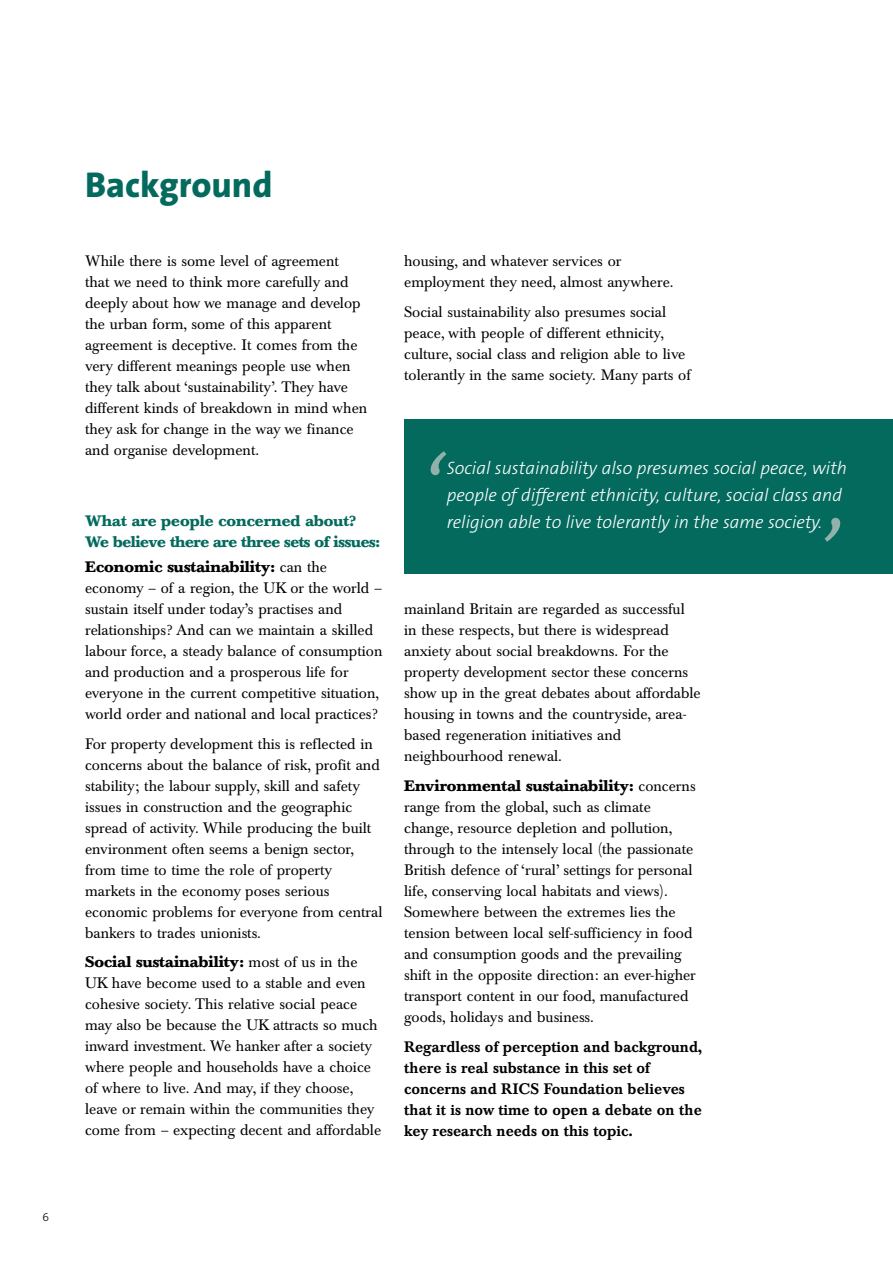
<style>
.page{position:relative;width:893px;height:1262px;background:#fff}
.page>*{position:absolute;margin:0;border:0;box-sizing:border-box;transform-origin:0 0}
.t1{font:italic 300 105px "The Sans B3";color:#90b2aa}
.t2{font:800 36px "The Sans B8";color:#036a5d}
.t3{font:italic 300 18px/27px "The Sans B3";color:#fff}
.t4{font:15px/21px "Baskerville Berth BQ";color:#000}
.t5{font:500 15px/21px "Baskerville Berth BQ";color:#000}
.t6{font:700 15px/21px "Baskerville Berth BQ";letter-spacing:-.025em;color:#036a5d}
.t7{font:300 12px "The Sans B3";color:#000}
.s1{font-weight:700}
</style>
<div class="page">
<div style="left:404px;top:419px;width:488px;height:155px;background:#036a5d"></div>
<p class="t7" style="left:43px;top:1212px;width:8px">6</p>
<h2 class="t2" style="left:85px;top:171px;width:189px">Background</h2>
<p class="t4" style="left:85px;top:252px;width:284px">While there is some level of agreement<br>that we need to think more carefully and deeply about how we manage and develop the urban form, some of this apparent agreement is deceptive. It comes from the very different meanings people use when they talk about ‘sustainability’. They have different kinds of breakdown in mind when they ask for change in the way we finance and organise development.</p>
<p class="t6" style="left:85px;top:511px;width:296px">What are people concerned about?<br>We believe there are three sets of issues:</p>
<p class="t4" style="left:85px;top:558px;width:299px"><span class="s1">Economic sustainability:</span> can the economy – of a region, the UK or the world – sustain itself under today’s practises and relationships? And can we maintain a skilled labour force, a steady balance of consumption and production and a prosperous life for everyone in the current competitive situation, world order and national and local practices?</p>
<p class="t4" style="left:85px;top:734px;width:299px">For property development this is reflected in concerns about the balance of risk, profit and stability; the labour supply, skill and safety issues in construction and the geographic spread of activity. While producing the built environment often seems a benign sector, from time to time the role of property markets in the economy poses serious economic problems for everyone from central bankers to trades unionists.</p>
<p class="t4" style="left:85px;top:953px;width:297px"><span class="s1">Social sustainability:</span> most of us in the UK have become used to a stable and even cohesive society. This relative social peace may also be because the UK attracts so much inward investment. We hanker after a society where people and households have a choice of where to live. And may, if they choose, leave or remain within the communities they come from – expecting decent and affordable</p>
<p class="t4" style="left:404px;top:252px;width:271px">housing, and whatever services or employment they need, almost anywhere.</p>
<p class="t4" style="left:404px;top:302px;width:288px">Social sustainability also presumes social peace, with people of different ethnicity, culture, social class and religion able to live tolerantly in the same society. Many parts of</p>
<h1 class="t1" style="left:418px;top:455px;width:25px">‘</h1>
<p class="t3" style="left:446px;top:456px;width:402px">Social sustainability also presumes social peace, with people of different ethnicity, culture, social class and religion able to live tolerantly in the same society.</p>
<h1 class="t1" style="left:814px;top:520px;width:25px">’</h1>
<p class="t4" style="left:404px;top:600px;width:298px">mainland Britain are regarded as successful in these respects, but there is widespread anxiety about social breakdowns. For the property development sector these concerns show up in the great debates about affordable housing in towns and the countryside, area&shy;based regeneration initiatives and neighbourhood renewal.</p>
<p class="t4" style="left:404px;top:776px;width:293px"><span class="s1">Environmental sustainability:</span> concerns range from the global, such as climate change, resource depletion and pollution, through to the intensely local (the passionate British defence of ‘rural’ settings for personal life, conserving local habitats and views).<br>Somewhere between the extremes lies the tension between local self-sufficiency in food and consumption goods and the prevailing shift in the opposite direction: an ever-higher transport content in our food, manufactured goods, holidays and business.</p>
<p class="t5" style="left:404px;top:1037px;width:299px">Regardless of perception and background, there is real substance in this set of concerns and RICS Foundation believes that it is now time to open a debate on the key research needs on this topic.</p>
</div>
